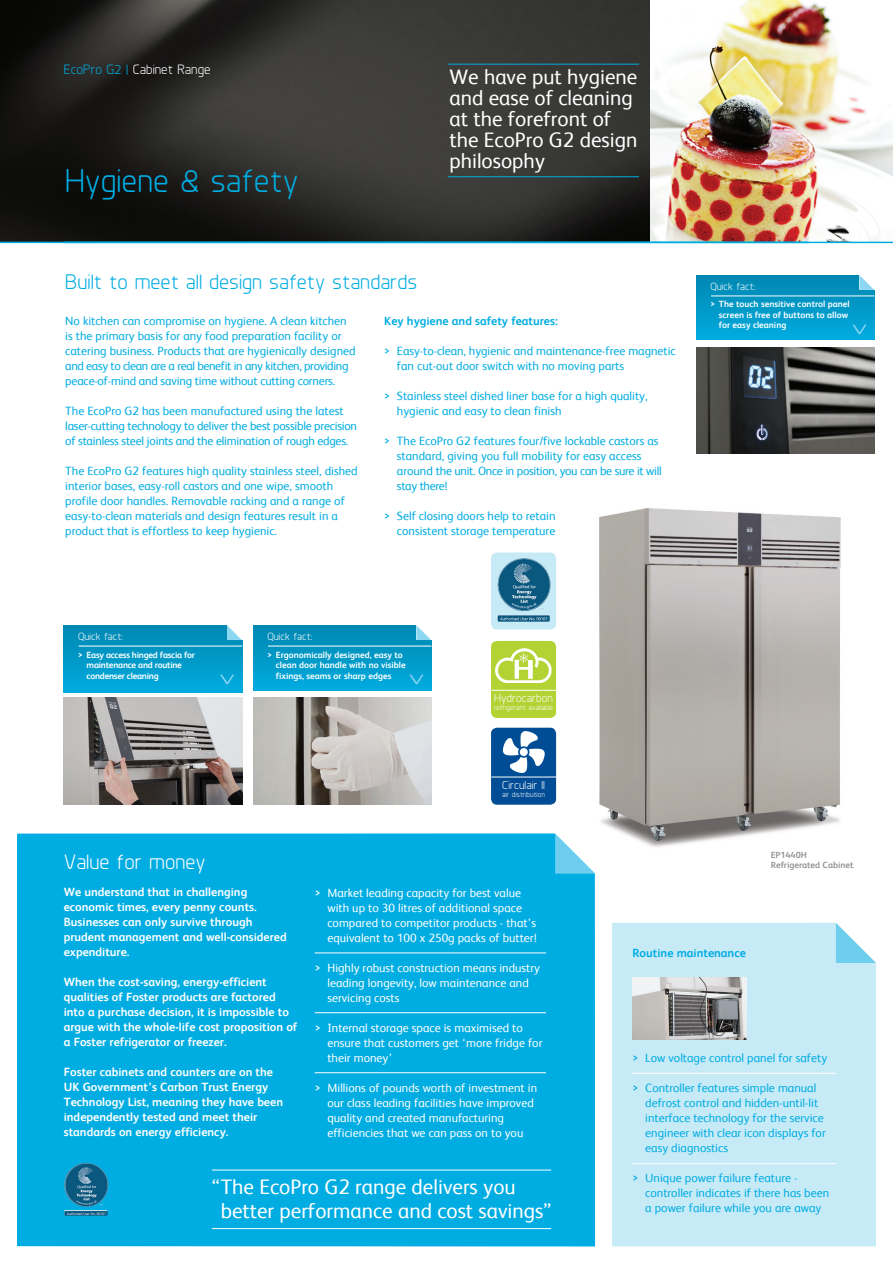
<style>
.page{position:relative;width:893px;height:1263px;background:#fff}
.page>*{position:absolute;margin:0;border:0;box-sizing:border-box;transform-origin:0 0}
.t1{font:33px "Planer";color:#00ade2}
.t2{font:27.75px "Planer";color:#8ed7f2}
.t3{font:21px/21px "FS Albert";color:#fff}
.t4{font:21px "Planer";color:#00ade2}
.t5{font:21px "Planer";color:#fff}
.t6{font:13.5px "Planer";color:#fff}
.t7{font:12px/15px "FS Albert";color:#00ade2}
.t8{font:700 12px/15px "FS Albert";color:#fff}
.t9{font:12px/15px "FS Albert";color:#fff}
.t10{font:12px/15px "FS Albert";letter-spacing:-.02em;color:#00ade2}
.t11{font:700 12px "FS Albert";color:#00ade2}
.t12{font:11.55px "Planer";color:#fff}
.t13{font:10.5px "Planer";color:#fff}
.t14{font:700 9px/10.5px "FS Albert";color:#fff}
.t15{font:700 9px "FS Albert";letter-spacing:-.025em;color:#fff}
.t16{font:700 9px "FS Albert";color:#939598}
.t17{font:7.35px "Planer";color:#fff}
.s1{color:#00ade2}
</style>
<div class="page">
<img style="left:0;top:0;width:651px;height:242px">
<img style="left:651px;top:0;width:242px;height:242px">
<img style="left:599px;top:508px;width:242px;height:339px">
<div style="left:17px;top:833px;width:578px;height:413px;background:#00ade2"></div>
<svg style="left:555px;top:833px;width:40px;height:41px"></svg>
<hr style="left:315px;top:952px;width:231px;height:1px;background:#fff">
<hr style="left:315px;top:1012px;width:231px;height:1px;background:#fff">
<hr style="left:315px;top:1072px;width:231px;height:1px;background:#fff">
<div style="left:64px;top:625px;width:178px;height:67px;background:linear-gradient(to bottom,#078ab3,#00aade)"></div>
<svg style="left:227px;top:625px;width:15px;height:15px"></svg>
<hr style="left:79px;top:646px;width:163px;height:1px;background:#fff">
<img style="left:64px;top:698px;width:178px;height:106px">
<div style="left:253px;top:625px;width:179px;height:66px;background:linear-gradient(to bottom,#078ab3,#00aade)"></div>
<div style="left:416px;top:622px;width:20px;height:18px;background:#fff"></div>
<svg style="left:416px;top:625px;width:15px;height:15px"></svg>
<hr style="left:268px;top:646px;width:163px;height:1px;background:#fff">
<img style="left:253px;top:698px;width:179px;height:106px">
<svg style="left:696px;top:275px;width:179px;height:65px;background:#029ac9"></svg>
<div style="left:859px;top:272px;width:20px;height:18px;background:#fff"></div>
<svg style="left:859px;top:275px;width:15px;height:15px"></svg>
<hr style="left:711px;top:296px;width:163px;height:1px;background:#fff">
<img style="left:696px;top:348px;width:179px;height:106px">
<hr style="left:212px;top:1170px;width:339px;height:1px;background:#fff">
<hr style="left:212px;top:1228px;width:339px;height:1px;background:#fff">
<hr style="left:448px;top:64px;width:191px;height:1px;background:#00ade2">
<hr style="left:448px;top:176px;width:191px;height:1px;background:#00ade2">
<img style="left:64px;top:1163px;width:35px;height:44px">
<hr style="left:0;top:242px;width:893px;height:1px;background:#00ade2">
<div style="left:491px;top:641px;width:65px;height:77px;background:#b3d234;border-radius:6px"></div>
<img style="left:491px;top:644px;width:65px;height:46px">
<div style="left:496px;top:684px;width:56px;height:17px;background:#b3d234"></div>
<hr style="left:491px;top:690px;width:65px;height:1px;background:#fff">
<div style="left:491px;top:728px;width:65px;height:77px;background:#014d95;border-radius:6px"></div>
<img style="left:501px;top:731px;width:48px;height:46px">
<hr style="left:491px;top:777px;width:65px;height:1px;background:#fff">
<svg style="left:491px;top:552px;width:65px;height:77px;background:#9cc8da"></svg>
<img style="left:498px;top:558px;width:40px;height:53px">
<div style="left:612px;top:923px;width:264px;height:323px;background:#c7eaf7"></div>
<svg style="left:836px;top:923px;width:40px;height:40px"></svg>
<img style="left:633px;top:978px;width:113px;height:62px">
<hr style="left:632px;top:1073px;width:204px;height:1px;background:#fff">
<hr style="left:632px;top:1163px;width:204px;height:1px;background:#fff">
<p class="t6" style="left:64px;top:61px;width:148px"><span class="s1">EcoPro G2 |</span> Cabinet Range</p>
<p class="t1" style="left:65px;top:161px;width:235px">Hygiene &amp; safety</p>
<p class="t4" style="left:65px;top:270px;width:354px">Built to meet all design safety standards</p>
<p class="t3" style="left:449px;top:65px;width:189px">We have put hygiene and ease of cleaning at the forefront of the EcoPro G2 design philosophy</p>
<p class="t7" style="left:65px;top:313px;width:283px">No kitchen can compromise on hygiene. A clean kitchen</p>
<p class="t7" style="left:65px;top:328px;width:278px">is the primary basis for any food preparation facility or</p>
<p class="t7" style="left:65px;top:343px;width:292px">catering business. Products that are hygienically designed and easy to clean are a real benefit in any kitchen, providing peace-of-mind and saving time without cutting corners.</p>
<p class="t10" style="left:65px;top:403px;width:293px">The EcoPro G2 has been manufactured using the latest laser-cutting technology to deliver the best possible precision of stainless steel joints and the elimination of rough edges.</p>
<p class="t7" style="left:65px;top:463px;width:294px">The EcoPro G2 features high quality stainless steel, dished interior bases, easy-roll castors and one wipe, smooth profile door handles. Removable racking and a range of easy-to-clean materials and design features result in a product that is effortless to keep hygienic.</p>
<p class="t11" style="left:384px;top:313px;width:175px">Key hygiene and safety features:</p>
<p class="t7" style="left:397px;top:343px;width:280px;text-indent:-13px">&gt; Easy-to-clean, hygienic and maintenance-free magnetic fan cut-out door switch with no moving parts</p>
<p class="t7" style="left:384px;top:388px;width:265px">&gt; Stainless steel dished liner base for a high quality,</p>
<p class="t7" style="left:397px;top:403px;width:166px">hygienic and easy to clean finish</p>
<p class="t7" style="left:384px;top:433px;width:276px">&gt; The EcoPro G2 features four/five lockable castors as</p>
<p class="t7" style="left:397px;top:448px;width:266px">standard, giving you full mobility for easy access around the unit. Once in position, you can be sure it will stay there!</p>
<p class="t7" style="left:384px;top:508px;width:173px;text-align:right">&gt; Self closing doors help to retain consistent storage temperature</p>
<p class="t13" style="left:710px;top:280px;width:47px">Quick fact:</p>
<p class="t14" style="left:710px;top:299px;width:141px;text-align:right">&gt; The touch sensitive control panel screen is free of buttons to allow</p>
<p class="t14" style="left:719px;top:320px;width:69px">for easy cleaning</p>
<p class="t2" style="left:877px;top:323px;width:14px;rotate:90deg">&gt;</p>
<p class="t13" style="left:78px;top:630px;width:47px">Quick fact:</p>
<p class="t13" style="left:267px;top:630px;width:47px">Quick fact:</p>
<p class="t15" style="left:78px;top:648px;width:118px">&gt; Easy access hinged fascia for</p>
<p class="t15" style="left:87px;top:659px;width:97px">maintenance and routine</p>
<p class="t15" style="left:87px;top:669px;width:74px">condenser cleaning</p>
<p class="t2" style="left:245px;top:673px;width:14px;rotate:90deg">&gt;</p>
<p class="t14" style="left:276px;top:649px;width:131px;text-indent:-9px">&gt; Ergonomically designed, easy to clean door handle with no visible</p>
<p class="t14" style="left:276px;top:670px;width:117px">fixings, seams or sharp edges</p>
<p class="t2" style="left:434px;top:673px;width:14px;rotate:90deg">&gt;</p>
<p class="t12" style="left:494px;top:691px;width:60px">Hydrocarbon</p>
<p class="t17" style="left:494px;top:704px;width:61px">refrigerant available</p>
<p class="t12" style="left:502px;top:778px;width:44px">Circulair II</p>
<p class="t17" style="left:502px;top:790px;width:44px">air distribution</p>
<p class="t5" style="left:64px;top:849px;width:143px">Value for money</p>
<p class="t16" style="left:771px;top:849px;width:38px">EP1440H</p>
<p class="t16" style="left:771px;top:859px;width:84px">Refrigerated Cabinet</p>
<p class="t8" style="left:64px;top:884px;width:225px">We understand that in challenging economic times, every penny counts.<br>Businesses can only survive through prudent management and well-considered expenditure.</p>
<p class="t8" style="left:64px;top:974px;width:235px">When the cost-saving, energy-efficient qualities of Foster products are factored into a purchase decision, it is impossible to argue with the whole-life cost proposition of a Foster refrigerator or freezer.</p>
<p class="t8" style="left:64px;top:1064px;width:221px">Foster cabinets and counters are on the UK Government’s Carbon Trust Energy Technology List, meaning they have been independently tested and meet their standards on energy efficiency.</p>
<p class="t9" style="left:315px;top:885px;width:208px">&gt; Market leading capacity for best value</p>
<p class="t9" style="left:327px;top:900px;width:196px">with up to 30 litres of additional space</p>
<p class="t9" style="left:327px;top:915px;width:211px">compared to competitor products - that’s equivalent to 100 x 250g packs of butter!</p>
<p class="t9" style="left:315px;top:960px;width:227px;text-align:center">&gt; Highly robust construction means industry leading longevity, low maintenance and</p>
<p class="t9" style="left:327px;top:990px;width:73px">servicing costs</p>
<p class="t9" style="left:327px;top:1020px;width:217px;text-indent:-13px">&gt; Internal storage space is maximised to ensure that customers get ‘more fridge for their money’</p>
<p class="t9" style="left:327px;top:1080px;width:211px;text-indent:-13px">&gt; Millions of pounds worth of investment in our class leading facilities have improved quality and created manufacturing</p>
<p class="t9" style="left:327px;top:1125px;width:197px">efficiencies that we can pass on to you</p>
<p class="t3" style="left:212px;top:1175px;width:305px">“The EcoPro G2 range delivers you</p>
<p class="t3" style="left:221px;top:1199px;width:332px">better performance and cost savings”</p>
<p class="t11" style="left:632px;top:945px;width:115px">Routine maintenance</p>
<p class="t7" style="left:632px;top:1050px;width:196px">&gt; Low voltage control panel for safety</p>
<p class="t7" style="left:645px;top:1080px;width:182px;text-indent:-13px">&gt; Controller features simple manual defrost control and hidden-until-lit interface technology for the service engineer with clear icon displays for easy diagnostics</p>
<p class="t7" style="left:632px;top:1170px;width:166px">&gt; Unique power failure feature -</p>
<p class="t7" style="left:645px;top:1185px;width:185px">controller indicates if there has been</p>
<p class="t7" style="left:645px;top:1200px;width:178px">a power failure while you are away</p>
</div>
